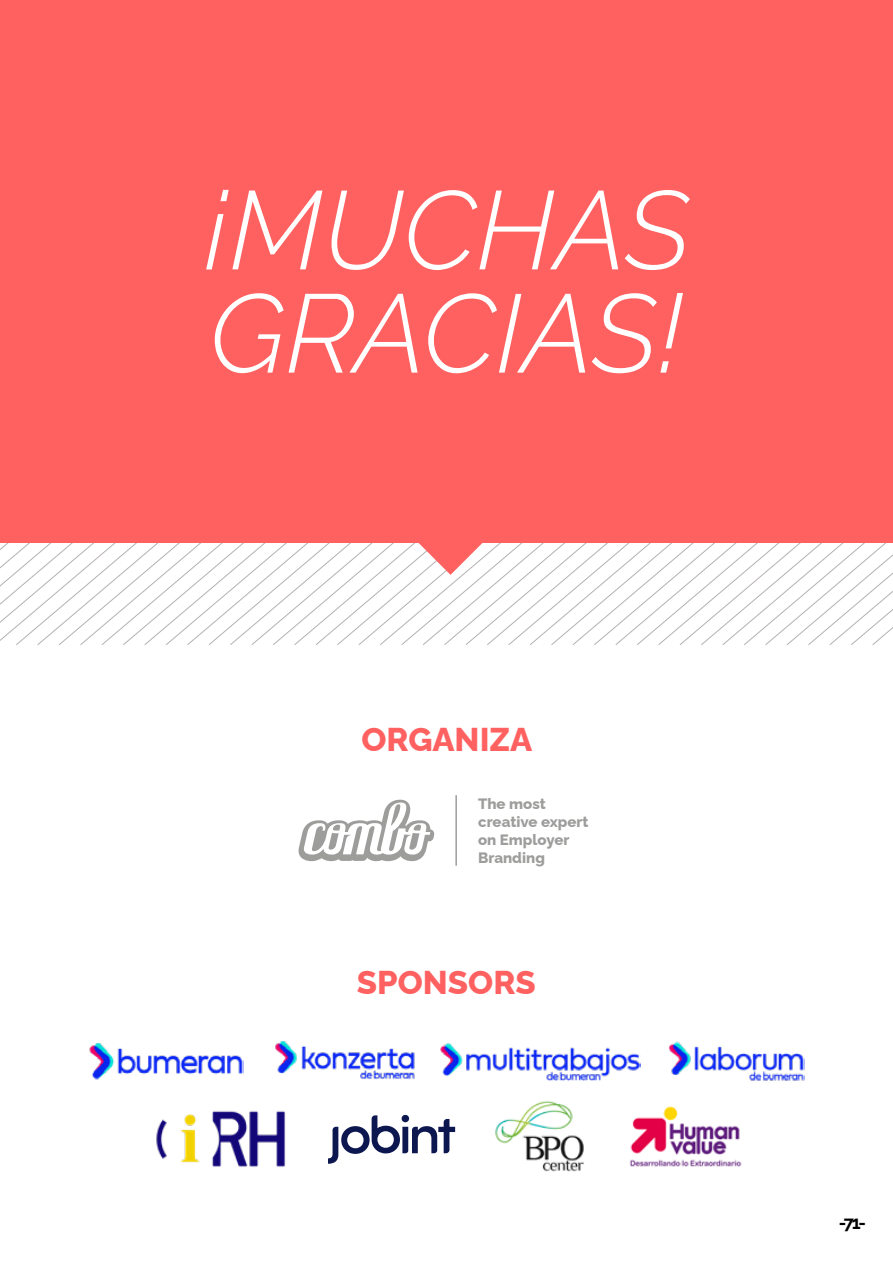
<style>
.page{position:relative;width:893px;height:1263px;background:#fff}
.page>*{position:absolute;margin:0;border:0;box-sizing:border-box;transform-origin:0 0}
.t1{font:italic 300 111px/103.2px "Raleway";color:#fff}
.t2{font:800 33px "Raleway";color:#ff6161}
.t3{font:700 18px "Raleway";color:#000}
.t4{font:800 15px/18px "Raleway";color:#9d9d9c}
</style>
<div class="page">
<svg style="left:0;top:542px;width:893px;height:103px"></svg>
<div style="left:0;top:0;width:893px;height:542px;background:#ff6161"></div>
<svg style="left:298px;top:800px;width:136px;height:61px"></svg>
<hr style="left:455px;top:795px;width:2px;height:71px;background:#9d9d9c">
<svg style="left:418px;top:542px;width:65px;height:33px"></svg>
<img style="left:275px;top:1041px;width:140px;height:39px">
<img style="left:89px;top:1043px;width:155px;height:37px">
<img style="left:440px;top:1043px;width:201px;height:38px">
<img style="left:669px;top:1041px;width:135px;height:40px">
<img style="left:629px;top:1106px;width:113px;height:61px">
<img style="left:156px;top:1111px;width:130px;height:56px">
<img style="left:495px;top:1101px;width:89px;height:71px">
<svg style="left:328px;top:1115px;width:127px;height:49px"></svg>
<h1 class="t1" style="left:203px;top:166px;width:489px">¡MUCHAS<br>GRACIAS!</h1>
<h2 class="t2" style="left:361px;top:713px;width:172px">ORGANIZA</h2>
<p class="t4" style="left:478px;top:793px;width:112px">The most creative expert on Employer<br>Branding</p>
<h2 class="t2" style="left:357px;top:956px;width:180px">SPONSORS</h2>
<p class="t3" style="left:839px;top:1208px;width:29px">-71-</p>
</div>
